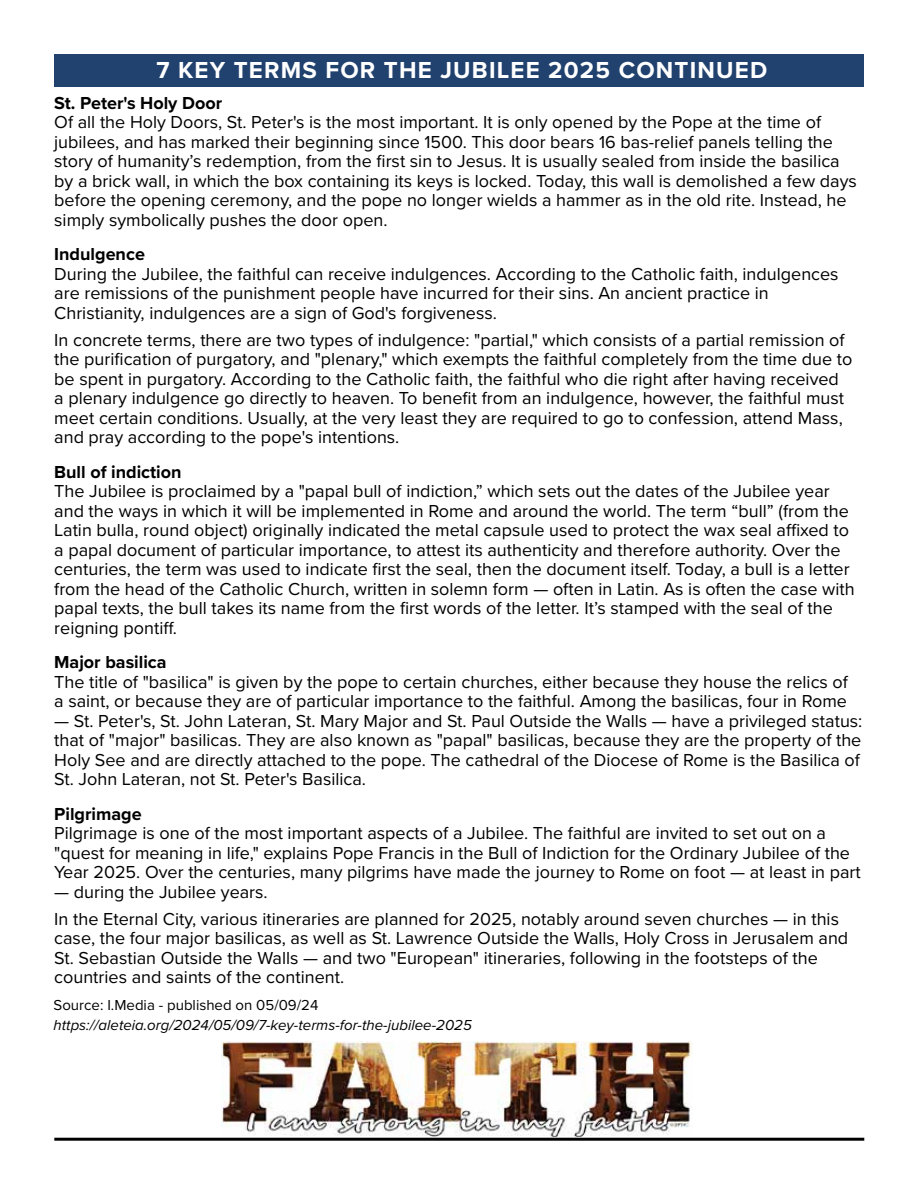
<style>
.page{position:relative;width:918px;height:1195px;background:#fff}
.page>*{position:absolute;margin:0;border:0;box-sizing:border-box;transform-origin:0 0}
.t1{font:700 24px "Proxima Nova";letter-spacing:.05em;color:#fff}
.t2{font:18px/19.5px "Proxima Nova";color:#000}
.t3{font:700 18px "Proxima Nova";color:#000}
.t4{font:italic 15px "Proxima Nova";color:#000}
.t5{font:15px "Proxima Nova";color:#000}
</style>
<div class="page">
<img style="left:221px;top:1041px;width:472px;height:96px">
<hr style="left:54px;top:1137px;width:810px;height:3px;background:#000">
<div style="left:54px;top:54px;width:810px;height:33px;background:#21426f"></div>
<h1 class="t1" style="left:157px;top:52px;width:612px">7 KEY TERMS FOR THE JUBILEE 2025 CONTINUED</h1>
<p class="t3" style="left:54px;top:89px;width:169px">St. Peter's Holy Door</p>
<p class="t2" style="left:54px;top:112px;width:804px">Of all the Holy Doors, St. Peter's is the most important. It is only opened by the Pope at the time of jubilees, and has marked their beginning since 1500. This door bears 16 bas-relief panels telling the story of humanity’s redemption, from the first sin to Jesus. It is usually sealed from inside the basilica by a brick wall, in which the box containing its keys is locked. Today, this wall is demolished a few days before the opening ceremony, and the pope no longer wields a hammer as in the old rite. Instead, he simply symbolically pushes the door open.</p>
<p class="t3" style="left:54px;top:241px;width:92px">Indulgence</p>
<p class="t2" style="left:54px;top:263px;width:786px">During the Jubilee, the faithful can receive indulgences. According to the Catholic faith, indulgences are remissions of the punishment people have incurred for their sins. An ancient practice in<br>Christianity, indulgences are a sign of God's forgiveness.</p>
<p class="t2" style="left:54px;top:329px;width:800px">In concrete terms, there are two types of indulgence: "partial," which consists of a partial remission of the purification of purgatory, and "plenary," which exempts the faithful completely from the time due to be spent in purgatory. According to the Catholic faith, the faithful who die right after having received a plenary indulgence go directly to heaven. To benefit from an indulgence, however, the faithful must meet certain conditions. Usually, at the very least they are required to go to confession, attend Mass, and pray according to the pope's intentions.</p>
<p class="t3" style="left:54px;top:458px;width:129px">Bull of indiction</p>
<p class="t2" style="left:54px;top:481px;width:802px">The Jubilee is proclaimed by a "papal bull of indiction,” which sets out the dates of the Jubilee year and the ways in which it will be implemented in Rome and around the world. The term “bull” (from the Latin bulla, round object) originally indicated the metal capsule used to protect the wax seal affixed to a papal document of particular importance, to attest its authenticity and therefore authority. Over the centuries, the term was used to indicate first the seal, then the document itself. Today, a bull is a letter from the head of the Catholic Church, written in solemn form — often in Latin. As is often the case with papal texts, the bull takes its name from the first words of the letter. It’s stamped with the seal of the reigning pontiff.</p>
<p class="t3" style="left:54px;top:649px;width:114px">Major basilica</p>
<p class="t2" style="left:54px;top:671px;width:795px">The title of "basilica" is given by the pope to certain churches, either because they house the relics of a saint, or because they are of particular importance to the faithful. Among the basilicas, four in Rome</p>
<p class="t2" style="left:54px;top:710px;width:810px">— St. Peter's, St. John Lateran, St. Mary Major and St. Paul Outside the Walls — have a privileged status: that of "major" basilicas. They are also known as "papal" basilicas, because they are the property of the Holy See and are directly attached to the pope. The cathedral of the Diocese of Rome is the Basilica of St. John Lateran, not St. Peter's Basilica.</p>
<p class="t3" style="left:54px;top:800px;width:89px">Pilgrimage</p>
<p class="t2" style="left:54px;top:822px;width:808px">Pilgrimage is one of the most important aspects of a Jubilee. The faithful are invited to set out on a "quest for meaning in life," explains Pope Francis in the Bull of Indiction for the Ordinary Jubilee of the<br>Year 2025. Over the centuries, many pilgrims have made the journey to Rome on foot — at least in part</p>
<p class="t2" style="left:54px;top:877px;width:786px;line-height:27px">— during the Jubilee years.<br>In the Eternal City, various itineraries are planned for 2025, notably around seven churches — in this</p>
<p class="t2" style="left:54px;top:927px;width:796px">case, the four major basilicas, as well as St. Lawrence Outside the Walls, Holy Cross in Jerusalem and<br>St. Sebastian Outside the Walls — and two "European" itineraries, following in the footsteps of the countries and saints of the continent.</p>
<p class="t5" style="left:54px;top:994px;width:266px">Source: I.Media - published on 05/09/24</p>
<p class="t4" style="left:54px;top:1013px;width:420px">https://aleteia.org/2024/05/09/7-key-terms-for-the-jubilee-2025</p>
</div>
